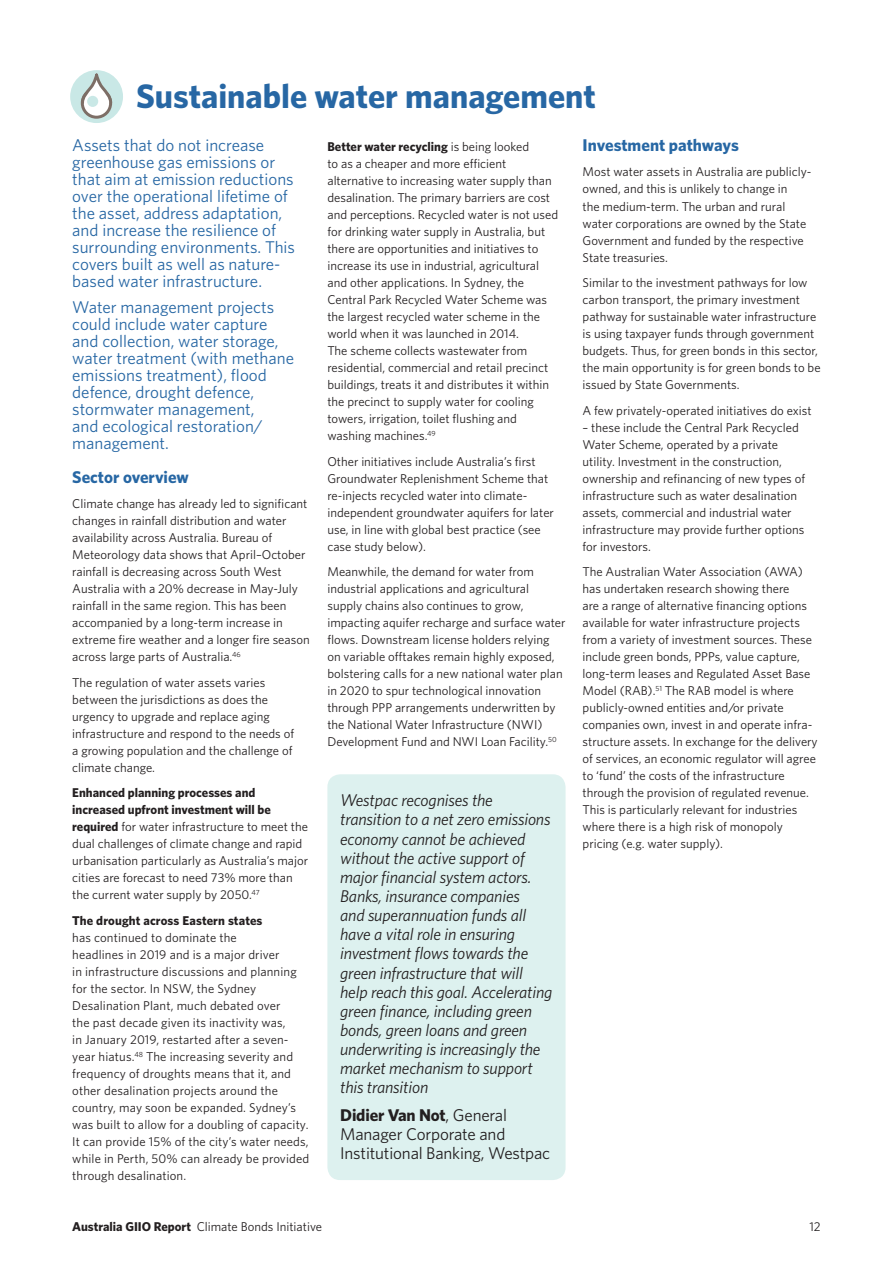
<style>
.page{position:relative;width:893px;height:1263px;background:#fff}
.page>*{position:absolute;margin:0;border:0;box-sizing:border-box;transform-origin:0 0}
.A_Head{font:700 34.05px "Whitney";color:#2767a4}
.B_Head{font:16.95px/17px "Whitney";color:#2767a4}
._1_Body{font:italic 16.95px/19.2px "Whitney";letter-spacing:-.01em;color:#231f20}
._1_Body-2{font:16.95px/19.2px "Whitney";letter-spacing:-.01em;color:#231f20}
.B_Head-2{font:700 16.95px "Whitney";color:#2767a4}
._1_Body-3{font:12.75px/17px "Whitney";color:#231f20}
.s1{font-weight:700}
</style>
<div class="page">
<div style="left:327px;top:774px;width:239px;height:406px;background:#ddf1ef;border-radius:13px"></div>
<div style="left:70px;top:70px;width:53px;height:53px;background:#c9e8e6;border-radius:50%"></div>
<svg style="left:82px;top:89px;width:29px;height:28px"></svg>
<div style="left:81px;top:87px;width:31px;height:32px;border:3px solid #7d6e66;border-radius:50%"></div>
<svg style="left:80px;top:72px;width:34px;height:34px"></svg>
<div style="left:87px;top:96px;width:11px;height:11px;background:#c9e8e6;border-radius:50%"></div>
<p class="A_Head" style="left:136px;top:74px;width:461px">Sustainable water management</p>
<p class="B_Head" style="left:72px;top:136px;width:224px">Assets that do not increase greenhouse gas emissions or that aim at emission reductions over the operational lifetime of the asset, address adaptation, and increase the resilience of surrounding environments. This covers built as well as nature&shy;based water infrastructure.</p>
<p class="B_Head" style="left:72px;top:298px;width:223px">Water management projects could include water capture and collection, water storage, water treatment (with methane emissions treatment), flood defence, drought defence, stormwater management,<br>and ecological restoration/ management.</p>
<p class="B_Head-2" style="left:72px;top:465px;width:118px">Sector overview</p>
<p class="_1_Body-3" style="left:72px;top:495px;width:239px">Climate change has already led to significant changes in rainfall distribution and water availability across Australia. Bureau of Meteorology data shows that April–October rainfall is decreasing across South West Australia with a 20% decrease in May-July rainfall in the same region. This has been accompanied by a long-term increase in extreme fire weather and a longer fire season across large parts of Australia.<sup>46</sup></p>
<p class="_1_Body-3" style="left:72px;top:673px;width:223px">The regulation of water assets varies between the jurisdictions as does the urgency to upgrade and replace aging infrastructure and respond to the needs of a growing population and the challenge of climate change.</p>
<p class="_1_Body-3" style="left:72px;top:784px;width:237px"><span class="s1">Enhanced planning processes and increased upfront investment will be required</span> for water infrastructure to meet the dual challenges of climate change and rapid urbanisation particularly as Australia’s major cities are forecast to need 73% more than the current water supply by 2050.<sup>47</sup></p>
<p class="_1_Body-3" style="left:72px;top:912px;width:238px"><span class="s1">The drought across Eastern states<br></span>has continued to dominate the<br>headlines in 2019 and is a major driver<br>in infrastructure discussions and planning for the sector. In NSW, the Sydney Desalination Plant, much debated over<br>the past decade given its inactivity was,<br>in January 2019, restarted after a seven&shy;year hiatus.<sup>48</sup> The increasing severity and frequency of droughts means that it, and other desalination projects around the country, may soon be expanded. Sydney’s was built to allow for a doubling of capacity.<br>It can provide 15% of the city’s water needs, while in Perth, 50% can already be provided through desalination.</p>
<p class="_1_Body-3" style="left:327px;top:138px;width:232px"><span class="s1">Better water recycling</span> is being looked<br>to as a cheaper and more efficient alternative to increasing water supply than desalination. The primary barriers are cost and perceptions. Recycled water is not used for drinking water supply in Australia, but there are opportunities and initiatives to increase its use in industrial, agricultural and other applications. In Sydney, the Central Park Recycled Water Scheme was the largest recycled water scheme in the world when it was launched in 2014.<br>The scheme collects wastewater from residential, commercial and retail precinct buildings, treats it and distributes it within the precinct to supply water for cooling towers, irrigation, toilet flushing and washing machines.<sup>49</sup></p>
<p class="_1_Body-3" style="left:327px;top:452px;width:228px">Other initiatives include Australia’s first Groundwater Replenishment Scheme that re-injects recycled water into climate&shy;independent groundwater aquifers for later use, in line with global best practice (see case study below).</p>
<p class="_1_Body-3" style="left:327px;top:563px;width:240px">Meanwhile, the demand for water from industrial applications and agricultural supply chains also continues to grow, impacting aquifer recharge and surface water flows. Downstream license holders relying on variable offtakes remain highly exposed, bolstering calls for a new national water plan in 2020 to spur technological innovation through PPP arrangements underwritten by the National Water Infrastructure (NWI)<br>Development Fund and NWI Loan Facility.<sup>50</sup></p>
<p class="_1_Body" style="left:340px;top:790px;width:214px">Westpac recognises the transition to a net zero emissions economy cannot be achieved without the active support of major financial system actors.<br>Banks, insurance companies<br>and superannuation funds all have a vital role in ensuring investment flows towards the green infrastructure that will help reach this goal. Accelerating green finance, including green bonds, green loans and green underwriting is increasingly the market mechanism to support this transition</p>
<p class="_1_Body-2" style="left:340px;top:1105px;width:212px"><span class="s1">Didier Van Not</span>, General<br>Manager Corporate and<br>Institutional Banking, Westpac</p>
<p class="B_Head-2" style="left:583px;top:134px;width:158px">Investment pathways</p>
<p class="_1_Body-3" style="left:583px;top:163px;width:230px">Most water assets in Australia are publicly&shy;owned, and this is unlikely to change in<br>the medium-term. The urban and rural water corporations are owned by the State Government and funded by the respective State treasuries.</p>
<p class="_1_Body-3" style="left:583px;top:274px;width:239px">Similar to the investment pathways for low carbon transport, the primary investment pathway for sustainable water infrastructure is using taxpayer funds through government budgets. Thus, for green bonds in this sector, the main opportunity is for green bonds to be issued by State Governments.</p>
<p class="_1_Body-3" style="left:583px;top:401px;width:231px">A few privately-operated initiatives do exist</p>
<p class="_1_Body-3" style="left:583px;top:418px;width:224px">– these include the Central Park Recycled Water Scheme, operated by a private utility. Investment in the construction, ownership and refinancing of new types of infrastructure such as water desalination assets, commercial and industrial water infrastructure may provide further options for investors.</p>
<p class="_1_Body-3" style="left:583px;top:563px;width:237px">The Australian Water Association (AWA) has undertaken research showing there<br>are a range of alternative financing options available for water infrastructure projects from a variety of investment sources. These include green bonds, PPPs, value capture, long-term leases and Regulated Asset Base Model (RAB).<sup>51</sup> The RAB model is where publicly-owned entities and/or private companies own, invest in and operate infra&shy;structure assets. In exchange for the delivery of services, an economic regulator will agree to ‘fund’ the costs of the infrastructure through the provision of regulated revenue.<br>This is particularly relevant for industries where there is a high risk of monopoly pricing (e.g. water supply).</p>
<p class="_1_Body-3" style="left:72px;top:1218px;width:251px"><span class="s1">Australia GIIO Report</span> Climate Bonds Initiative</p>
<p class="_1_Body-3" style="left:809px;top:1218px;width:13px">12</p>
</div>
